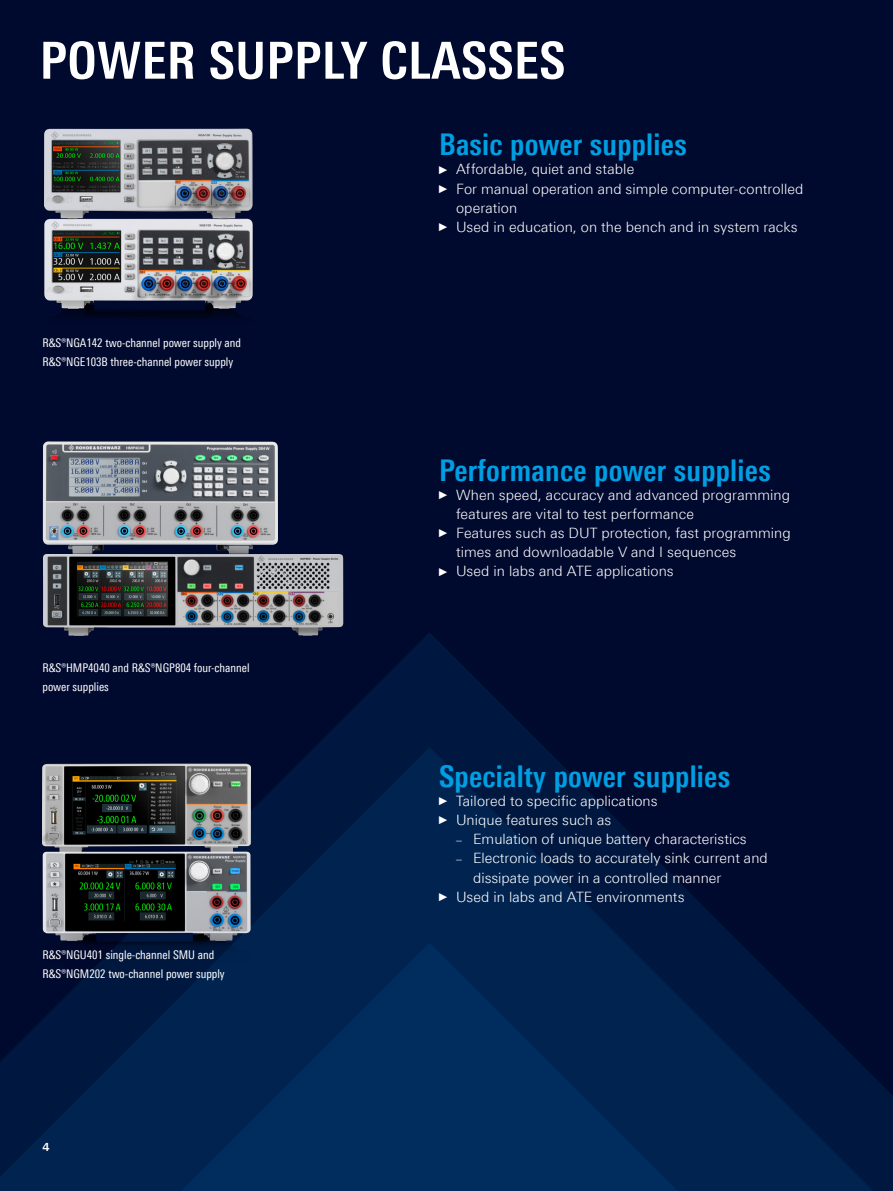
<style>
.page{position:relative;width:893px;height:1191px;background:#00092e}
.page>*{position:absolute;margin:0;border:0;box-sizing:border-box;transform-origin:0 0}
.Seiten_Headline_34Pt{font:700 51px "Linotype Univers 620 Cn";letter-spacing:.01em;color:#fff}
.Seiten_Headline_20Pt{font:700 30px "Linotype Univers 620 Cn";letter-spacing:.01em;color:#009ee3}
.t1{font:300 14.25px/19.2px "Linotype Univers 330";color:#fff}
.Bildunterschrift_wei{font:12px/19.2px "Linotype Univers 420 Cn";color:#fff}
.t2{font:700 11.25px "Linotype Univers 630";color:#fff}
.s1{font-family:"Arial Narrow";font-weight:400;font-size:11.4px}
.s2{font-size:11.4px}
</style>
<div class="page">
<svg style="left:315px;top:633px;width:578px;height:558px"></svg>
<svg style="left:0;top:747px;width:873px;height:444px"></svg>
<svg style="left:181px;top:942px;width:497px;height:249px;background:#002857"></svg>
<img style="left:43px;top:441px;width:235px;height:113px">
<img style="left:43px;top:554px;width:300px;height:82px">
<img style="left:43px;top:941px;width:208px;height:91px">
<img style="left:42px;top:763px;width:209px;height:91px">
<img style="left:43px;top:851px;width:208px;height:90px">
<img style="left:57px;top:309px;width:185px;height:9px">
<img style="left:44px;top:129px;width:209px;height:180px">
<p class="Seiten_Headline_34Pt" style="left:40px;top:30px;width:527px">POWER SUPPLY CLASSES</p>
<p class="Bildunterschrift_wei" style="left:43px;top:333px;width:200px">R&amp;S®NGA142 two-channel power supply and<br>R&amp;S®NGE103B three-channel power supply</p>
<p class="Bildunterschrift_wei" style="left:43px;top:658px;width:209px">R&amp;S®HMP4040 and R&amp;S®NGP804 four-channel power supplies</p>
<p class="Bildunterschrift_wei" style="left:43px;top:945px;width:184px">R&amp;S®NGU401 single-channel SMU and<br>R&amp;S®NGM202 two-channel power supply</p>
<p class="t2" style="left:43px;top:1139px;width:9px">4</p>
<p class="Seiten_Headline_20Pt" style="left:439px;top:127px;width:249px">Basic power supplies</p>
<p class="t1" style="left:439px;top:160px;width:197px"><span class="s1">►</span> Affordable, quiet and stable</p>
<p class="t1" style="left:456px;top:179px;width:349px;text-indent:-17px"><span class="s1">►</span> For manual operation and simple computer-controlled operation</p>
<p class="t1" style="left:439px;top:217px;width:360px"><span class="s1">►</span> Used in education, on the bench and in system racks</p>
<p class="Seiten_Headline_20Pt" style="left:439px;top:452px;width:333px">Performance power supplies</p>
<p class="t1" style="left:456px;top:485px;width:335px;text-indent:-17px"><span class="s1">►</span> When speed, accuracy and advanced programming features are vital to test performance</p>
<p class="t1" style="left:456px;top:523px;width:336px;text-indent:-17px"><span class="s1">►</span> Features such as DUT protection, fast programming times and downloadable V and I sequences</p>
<p class="t1" style="left:439px;top:561px;width:236px"><span class="s1">►</span> Used in labs and ATE applications</p>
<p class="Seiten_Headline_20Pt" style="left:439px;top:758px;width:293px">Specialty power supplies</p>
<p class="t1" style="left:439px;top:791px;width:220px"><span class="s1">►</span> Tailored to specific applications</p>
<p class="t1" style="left:439px;top:810px;width:174px"><span class="s1">►</span> Unique features such as</p>
<p class="t1" style="left:456px;top:829px;width:292px"><span class="s2">–</span> Emulation of unique battery characteristics</p>
<p class="t1" style="left:473px;top:848px;width:296px;text-indent:-17px"><span class="s2">–</span> Electronic loads to accurately sink current and dissipate power in a controlled manner</p>
<p class="t1" style="left:439px;top:887px;width:247px"><span class="s1">►</span> Used in labs and ATE environments</p>
</div>
